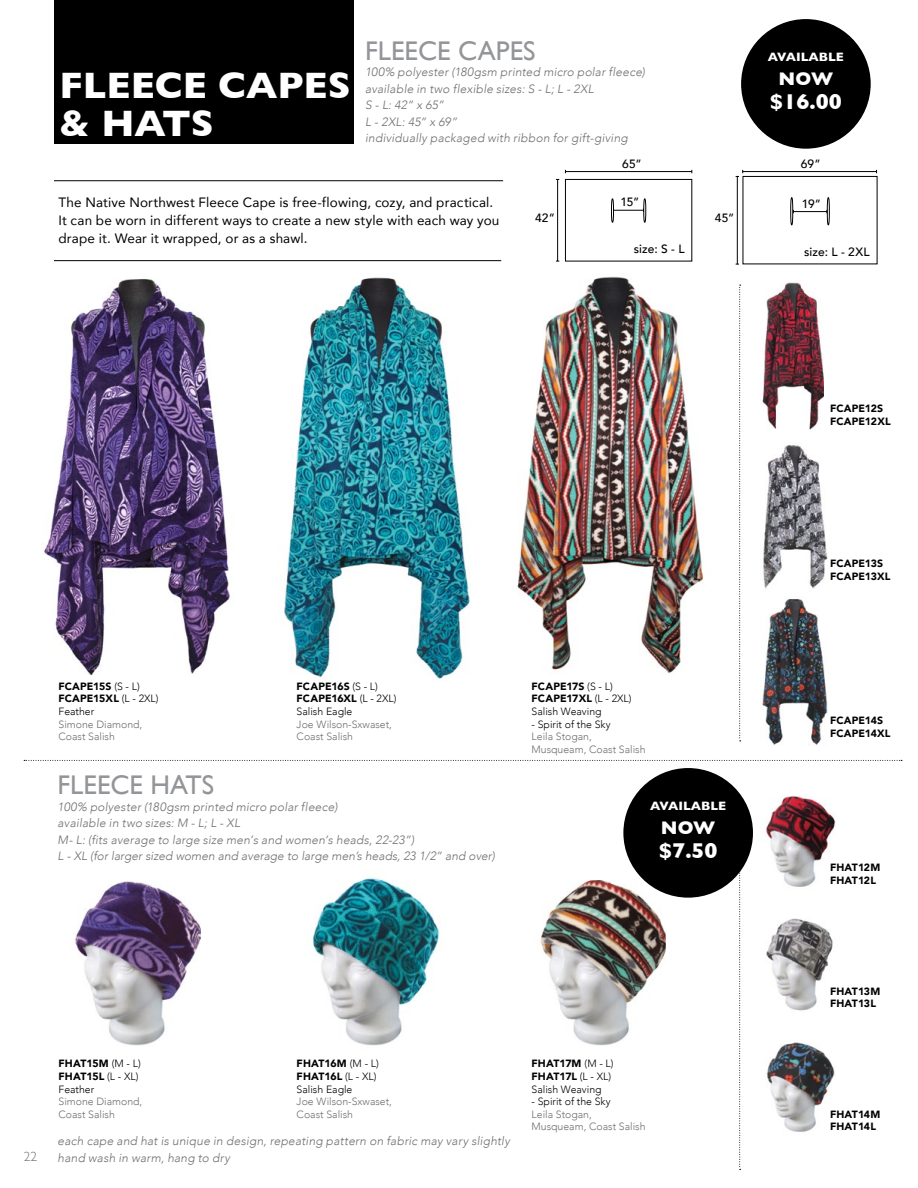
<style>
.page{position:relative;width:918px;height:1188px;background:#fff}
.page>*{position:absolute;margin:0;border:0;box-sizing:border-box;transform-origin:0 0}
.t1{font:700 37.5px/37.5px "Gill Sans";color:#fff}
.t2{font:27px "Gill Sans";color:#939598}
.t3{font:700 21.9px "Gill Sans";color:#fff}
.t4{font:700 18.6px "Gill Sans";letter-spacing:-.005em;color:#fff}
.t5{font:13.5px/18px "Avenir";letter-spacing:.015em;color:#000}
.t6{font:300 13.5px "Gill Sans";color:#6d6e71}
.t7{font:700 12.45px "Gill Sans";color:#fff}
.t8{font:italic 300 12px/16.5px "Avenir";letter-spacing:.015em;color:#6d6e71}
.t9{font:500 12px "Avenir";letter-spacing:.01em;color:#000}
.t10{font:300 10.5px/12.6px "Avenir";color:#000}
.t11{font:300 10.5px/12.6px "Avenir";color:#6d6e71}
.t12{font:900 10.5px/12.6px "Avenir";letter-spacing:.005em;color:#000}
.s1{font-weight:900}
</style>
<div class="page">
<img style="left:75px;top:881px;width:126px;height:165px">
<img style="left:312px;top:878px;width:128px;height:168px">
<img style="left:540px;top:880px;width:125px;height:166px">
<img style="left:766px;top:796px;width:69px;height:91px">
<img style="left:766px;top:918px;width:67px;height:93px">
<img style="left:766px;top:1040px;width:69px;height:92px">
<img style="left:44px;top:279px;width:186px;height:396px">
<img style="left:284px;top:277px;width:186px;height:402px">
<img style="left:517px;top:276px;width:186px;height:398px">
<div style="left:54px;top:0;width:299px;height:143px;background:#000"></div>
<div style="left:741px;top:19px;width:130px;height:130px;background:#000;border-radius:50%"></div>
<svg style="left:24px;top:760px;width:878px;height:1px"></svg>
<hr style="left:54px;top:180px;width:449px;height:1px;background:#000">
<hr style="left:54px;top:260px;width:447px;height:1px;background:#000">
<div style="left:565px;top:179px;width:127px;height:82px;border:1px solid #000"></div>
<div style="left:611px;top:199px;width:3px;height:24px;border:1px solid #000;border-radius:50%"></div>
<div style="left:643px;top:199px;width:3px;height:24px;border:1px solid #000;border-radius:50%"></div>
<hr style="left:565px;top:171px;width:127px;height:1px;background:#000">
<svg style="left:613px;top:209px;width:31px;height:3px"></svg>
<hr style="left:557px;top:179px;width:1px;height:82px;background:#000">
<div style="left:743px;top:176px;width:134px;height:88px;border:1px solid #000"></div>
<div style="left:790px;top:197px;width:3px;height:28px;border:1px solid #000;border-radius:50%"></div>
<div style="left:827px;top:197px;width:3px;height:28px;border:1px solid #000;border-radius:50%"></div>
<hr style="left:793px;top:211px;width:34px;height:1px;background:#000">
<hr style="left:743px;top:171px;width:134px;height:1px;background:#000">
<hr style="left:737px;top:176px;width:1px;height:88px;background:#000">
<svg style="left:739px;top:285px;width:2px;height:457px"></svg>
<svg style="left:739px;top:871px;width:2px;height:299px"></svg>
<img style="left:763px;top:445px;width:65px;height:144px">
<img style="left:762px;top:599px;width:66px;height:146px">
<img style="left:762px;top:282px;width:62px;height:148px">
<div style="left:623px;top:768px;width:130px;height:130px;background:#000;border-radius:50%"></div>
<h1 class="t1" style="left:59px;top:66px;width:293px">FLEECE CAPES &amp; HATS</h1>
<h2 class="t2" style="left:365px;top:35px;width:172px">FLEECE CAPES</h2>
<p class="t8" style="left:365px;top:64px;width:281px">100% polyester (180gsm printed micro polar fleece) available in two flexible sizes: S - L; L - 2XL<br>S - L: 42” x 65”<br>L - 2XL: 45” x 69”<br>individually packaged with ribbon for gift-giving</p>
<p class="t5" style="left:58px;top:193px;width:442px">The Native Northwest Fleece Cape is free-flowing, cozy, and practical.<br>It can be worn in different ways to create a new style with each way you drape it. Wear it wrapped, or as a shawl.</p>
<p class="t9" style="left:535px;top:208px;width:21px">42”</p>
<p class="t9" style="left:622px;top:154px;width:21px">65”</p>
<p class="t9" style="left:621px;top:192px;width:20px">15”</p>
<p class="t9" style="left:634px;top:239px;width:52px">size: S - L</p>
<p class="t9" style="left:715px;top:208px;width:21px">45”</p>
<p class="t7" style="left:768px;top:47px;width:78px">AVAILABLE</p>
<h3 class="t4" style="left:779px;top:64px;width:56px">NOW</h3>
<h3 class="t3" style="left:770px;top:85px;width:73px">$16.00</h3>
<p class="t9" style="left:801px;top:154px;width:21px">69”</p>
<p class="t9" style="left:802px;top:193px;width:21px">19”</p>
<p class="t9" style="left:804px;top:242px;width:67px">size: L - 2XL</p>
<p class="t10" style="left:58px;top:680px;width:102px"><span class="s1">FCAPE15S</span> (S - L)<br><span class="s1">FCAPE15XL</span> (L - 2XL)<br>Feather</p>
<p class="t11" style="left:58px;top:718px;width:85px">Simone Diamond,<br>Coast Salish</p>
<p class="t10" style="left:297px;top:680px;width:101px"><span class="s1">FCAPE16S</span> (S - L)<br><span class="s1">FCAPE16XL</span> (L - 2XL)<br>Salish Eagle</p>
<p class="t11" style="left:297px;top:718px;width:97px">Joe Wilson-Sxwaset,<br>Coast Salish</p>
<h2 class="t2" style="left:58px;top:769px;width:158px">FLEECE HATS</h2>
<p class="t8" style="left:58px;top:798px;width:439px">100% polyester (180gsm printed micro polar fleece)<br>available in two sizes: M - L; L - XL<br>M- L: (fits average to large size men’s and women’s heads, 22-23”)<br>L - XL (for larger sized women and average to large men’s heads, 23 1/2” and over)</p>
<p class="t10" style="left:532px;top:680px;width:102px"><span class="s1">FCAPE17S</span> (S - L)<br><span class="s1">FCAPE17XL</span> (L - 2XL)<br>Salish Weaving</p>
<p class="t10" style="left:532px;top:718px;width:80px">- Spirit of the Sky</p>
<p class="t11" style="left:532px;top:730px;width:116px">Leila Stogan,<br>Musqueam, Coast Salish</p>
<p class="t7" style="left:650px;top:796px;width:78px">AVAILABLE</p>
<h3 class="t4" style="left:661px;top:813px;width:56px">NOW</h3>
<h3 class="t3" style="left:659px;top:834px;width:60px">$7.50</h3>
<p class="t6" style="left:24px;top:1146px;width:15px">22</p>
<p class="t10" style="left:58px;top:1057px;width:84px"><span class="s1">FHAT15M</span> (M - L)<br><span class="s1">FHAT15L</span> (L - XL)<br>Feather</p>
<p class="t11" style="left:58px;top:1095px;width:85px">Simone Diamond,<br>Coast Salish</p>
<p class="t10" style="left:297px;top:1057px;width:84px"><span class="s1">FHAT16M</span> (M - L)<br><span class="s1">FHAT16L</span> (L - XL)<br>Salish Eagle</p>
<p class="t11" style="left:297px;top:1095px;width:97px">Joe Wilson-Sxwaset,<br>Coast Salish</p>
<p class="t8" style="left:58px;top:1133px;width:454px">each cape and hat is unique in design, repeating pattern on fabric may vary slightly hand wash in warm, hang to dry</p>
<p class="t10" style="left:532px;top:1057px;width:84px"><span class="s1">FHAT17M</span> (M - L)<br><span class="s1">FHAT17L</span> (L - XL)<br>Salish Weaving</p>
<p class="t10" style="left:532px;top:1095px;width:80px">- Spirit of the Sky</p>
<p class="t11" style="left:532px;top:1108px;width:116px">Leila Stogan,<br>Musqueam, Coast Salish</p>
<p class="t12" style="left:830px;top:402px;width:62px">FCAPE12S<br>FCAPE12XL</p>
<p class="t12" style="left:830px;top:557px;width:62px">FCAPE13S<br>FCAPE13XL</p>
<p class="t12" style="left:830px;top:714px;width:62px">FCAPE14S<br>FCAPE14XL</p>
<p class="t12" style="left:830px;top:861px;width:52px">FHAT12M<br>FHAT12L</p>
<p class="t12" style="left:830px;top:985px;width:52px">FHAT13M<br>FHAT13L</p>
<p class="t12" style="left:830px;top:1107px;width:52px">FHAT14M<br>FHAT14L</p>
</div>
